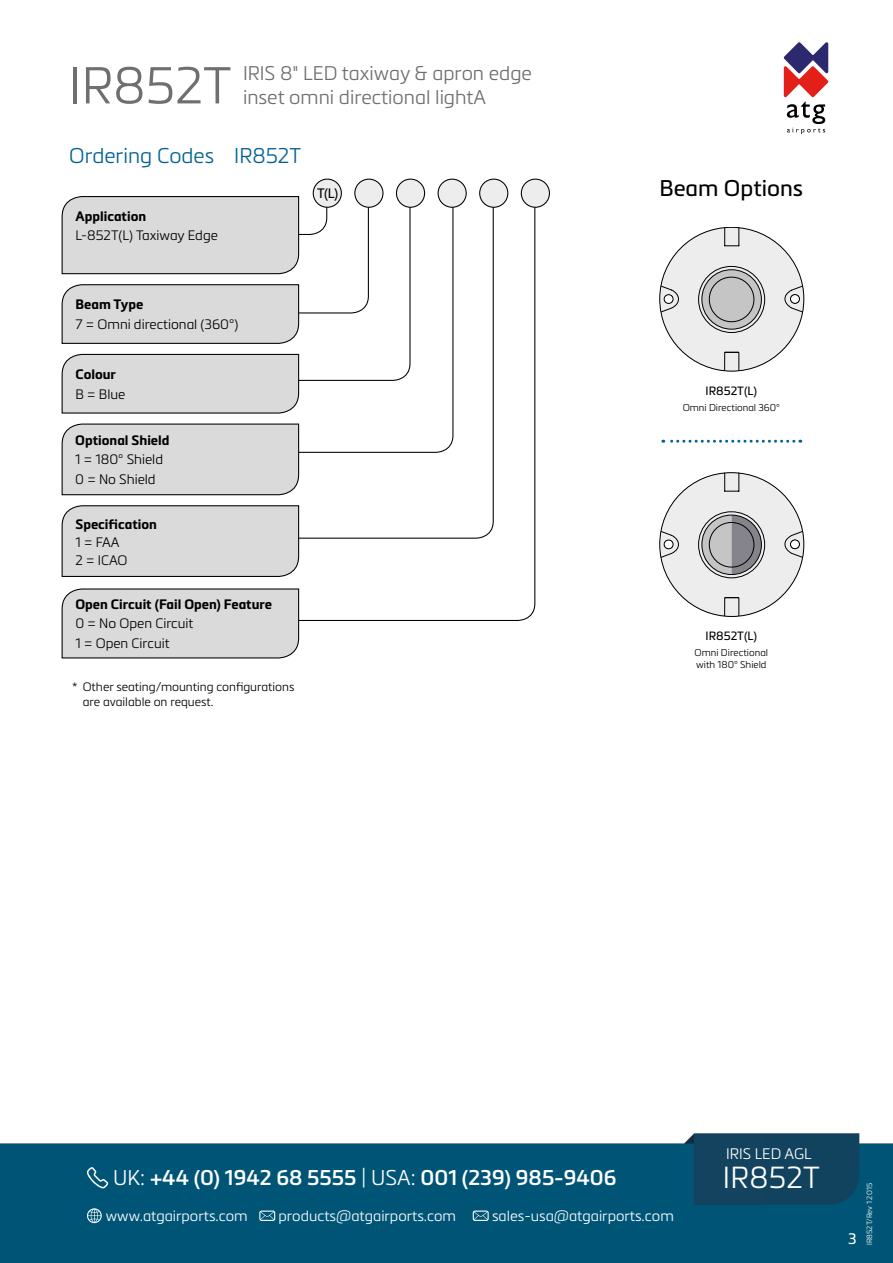
<style>
.page{position:relative;width:893px;height:1263px;background:#fff}
.page>*{position:absolute;margin:0;border:0;box-sizing:border-box;transform-origin:0 0}
.t1{font:300 51px "Metronic Pro";color:#6f6f6e}
.t2{font:300 30px "Metronic Pro";letter-spacing:.01em;color:#fff}
.t3{font:22.35px "Metronic Pro";color:#000}
.t4{font:600 21px "Metronic Pro";color:#fff}
.t5{font:300 21px "Metronic Pro";color:#006294}
.t6{font:300 19.5px/24px "Metronic Pro";color:#6f6f6e}
.t7{font:300 15px "Metronic Pro";color:#fff}
.t8{font:15px "Metronic Pro";color:#fff}
.t9{font:300 14.55px "Metronic Pro";color:#fff}
.t10{font:700 13.5px/19.5px "Metronic Pro";color:#000}
.t11{font:300 13.5px "Metronic Pro";color:#000}
.t12{font:13.5px "Metronic Pro";color:#000}
.t13{font:300 12px "Metronic Pro";color:#000}
.t14{font:11.85px "Metronic Pro";color:#000}
.t15{font:300 9.75px/12px "Metronic Pro";color:#000}
.t16{font:300 7.5px "Metronic Pro";color:#fff}
.s1{font-weight:300}
</style>
<div class="page">
<img style="left:0;top:1133px;width:893px;height:130px">
<svg style="left:87px;top:1208px;width:15px;height:15px"></svg>
<svg style="left:259px;top:1210px;width:16px;height:11px"></svg>
<svg style="left:473px;top:1210px;width:16px;height:11px"></svg>
<svg style="left:87px;top:1167px;width:21px;height:21px"></svg>
<svg style="left:784px;top:42px;width:44px;height:92px"></svg>
<svg style="left:300px;top:200px;width:236px;height:421px"></svg>
<svg style="left:300px;top:187px;width:154px;height:266px"></svg>
<div style="left:355px;top:179px;width:28px;height:28px;background:#ededed;border-radius:50%"></div>
<div style="left:354px;top:179px;width:29px;height:29px;border:1px solid #000;border-radius:50%"></div>
<div style="left:396px;top:179px;width:29px;height:28px;background:#ededed;border-radius:50%"></div>
<div style="left:396px;top:179px;width:29px;height:29px;border:1px solid #000;border-radius:50%"></div>
<div style="left:438px;top:179px;width:28px;height:28px;background:#ededed;border-radius:50%"></div>
<div style="left:438px;top:179px;width:29px;height:29px;border:1px solid #000;border-radius:50%"></div>
<div style="left:480px;top:179px;width:28px;height:28px;background:#ededed;border-radius:50%"></div>
<div style="left:479px;top:179px;width:29px;height:29px;border:1px solid #000;border-radius:50%"></div>
<div style="left:521px;top:179px;width:28px;height:28px;background:#ededed;border-radius:50%"></div>
<div style="left:521px;top:179px;width:29px;height:29px;border:1px solid #000;border-radius:50%"></div>
<div style="left:313px;top:179px;width:28px;height:28px;background:#ededed;border-radius:50%"></div>
<div style="left:313px;top:179px;width:29px;height:29px;border:1px solid #000;border-radius:50%"></div>
<svg style="left:61px;top:505px;width:239px;height:72px;background:#d2d2d2"></svg>
<svg style="left:61px;top:423px;width:239px;height:73px;background:#d3d3d3"></svg>
<svg style="left:61px;top:190px;width:350px;height:224px"></svg>
<svg style="left:659px;top:227px;width:145px;height:144px"></svg>
<div style="left:790px;top:295px;width:9px;height:8px;background:#fff;border-radius:50%"></div>
<div style="left:790px;top:294px;width:9px;height:9px;border:1px solid #000;border-radius:50%"></div>
<svg style="left:659px;top:472px;width:145px;height:145px"></svg>
<svg style="left:663px;top:440px;width:131px;height:3px"></svg>
<svg style="left:61px;top:588px;width:239px;height:71px;background:#d2d2d2"></svg>
<p class="t1" style="left:69px;top:51px;width:164px">IR852T</p>
<p class="t6" style="left:243px;top:60px;width:290px">IRIS 8" LED taxiway &amp; apron edge inset omni directional lightA</p>
<p class="t5" style="left:69px;top:141px;width:233px">Ordering Codes IR852T</p>
<p class="t10" style="left:75px;top:206px;width:72px">Application</p>
<p class="t11" style="left:75px;top:226px;width:144px">L-852T(L) Taxiway Edge</p>
<p class="t12" style="left:317px;top:184px;width:23px">T(L)</p>
<p class="t10" style="left:75px;top:295px;width:69px">Beam Type</p>
<p class="t11" style="left:75px;top:315px;width:164px">7 = Omni directional (360°)</p>
<p class="t10" style="left:75px;top:364px;width:42px">Colour</p>
<p class="t11" style="left:75px;top:385px;width:51px">B = Blue</p>
<p class="t10" style="left:75px;top:430px;width:96px">Optional Shield</p>
<p class="t11" style="left:75px;top:451px;width:89px">1 = 180° Shield</p>
<p class="t11" style="left:75px;top:470px;width:82px">0 = No Shield</p>
<p class="t10" style="left:75px;top:514px;width:83px">Specification</p>
<p class="t11" style="left:75px;top:533px;width:46px">1 = FAA</p>
<p class="t11" style="left:75px;top:551px;width:54px">2 = ICAO</p>
<p class="t10" style="left:75px;top:594px;width:198px">Open Circuit (Fail Open) Feature<br><span class="s1">0 = No Open Circuit<br>1 = Open Circuit</span></p>
<p class="t13" style="left:72px;top:678px;width:224px">* Other seating/mounting configurations</p>
<p class="t13" style="left:83px;top:693px;width:132px">are available on request.</p>
<p class="t3" style="left:659px;top:172px;width:145px">Beam Options</p>
<p class="t14" style="left:706px;top:382px;width:53px">IR852T(L)</p>
<p class="t15" style="left:683px;top:401px;width:99px">Omni Directional 360°</p>
<p class="t14" style="left:706px;top:628px;width:53px">IR852T(L)</p>
<p class="t15" style="left:695px;top:646px;width:75px">Omni Directional with 180° Shield</p>
<p class="t4" style="left:113px;top:1165px;width:505px"><span class="s1">UK:</span> +44 (0) 1942 68 5555 <span class="s1">| USA:</span> 001 (239) 985-9406</p>
<p class="t9" style="left:106px;top:1206px;width:143px">www.atgairports.com</p>
<p class="t9" style="left:279px;top:1206px;width:179px">products@atgairports.com</p>
<p class="t9" style="left:492px;top:1206px;width:183px">sales-usa@atgairports.com</p>
<p class="t7" style="left:726px;top:1143px;width:87px">IRIS LED AGL</p>
<p class="t2" style="left:723px;top:1157px;width:99px">IR852T</p>
<p class="t8" style="left:848px;top:1228px;width:10px">3</p>
<p class="t16" style="left:864px;top:1245px;width:64px;rotate:-90deg">IR852T/Rev 1 2015</p>
</div>
